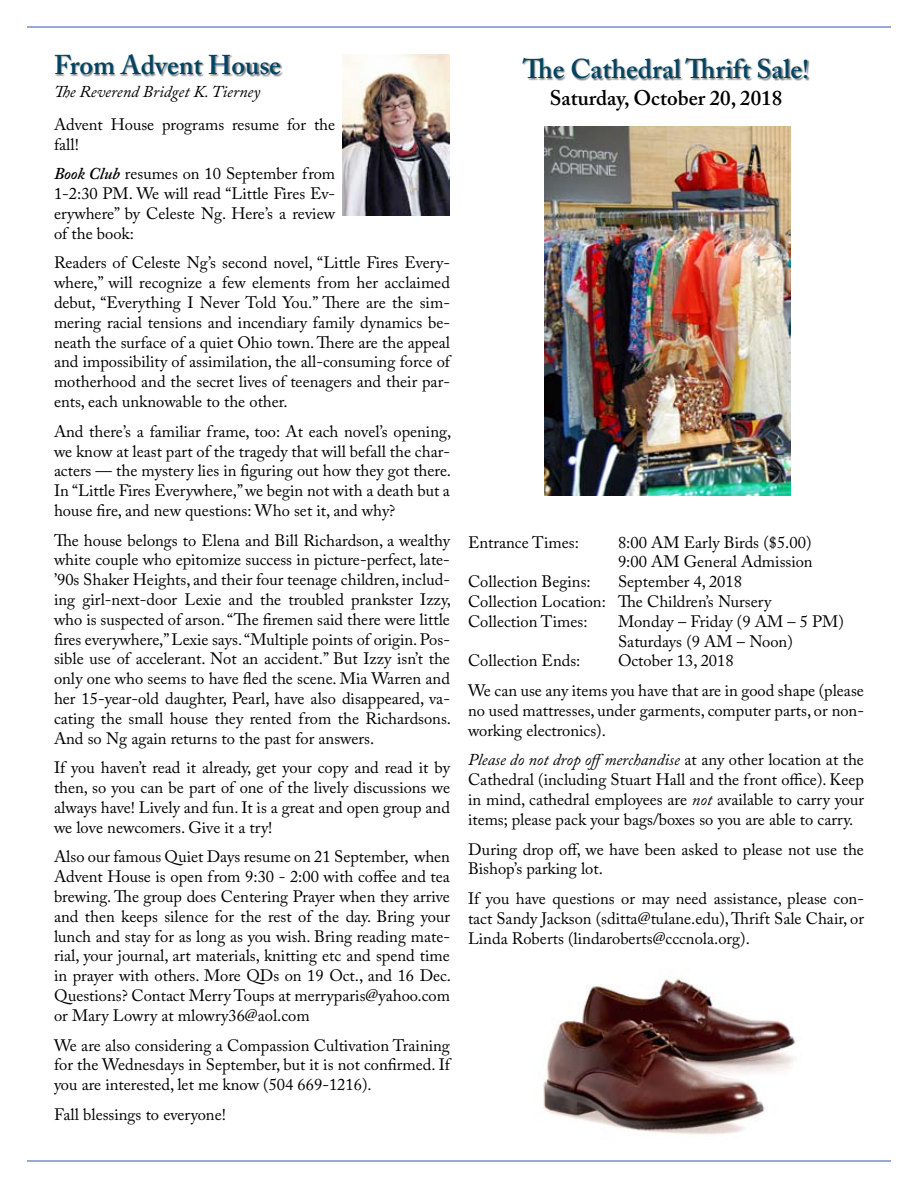
<style>
.page{position:relative;width:918px;height:1188px;background:#fff}
.page>*{position:absolute;margin:0;border:0;box-sizing:border-box;transform-origin:0 0}
.t1{font:600 27px "Adobe Caslon Pro";letter-spacing:-.005em;color:#014462}
.t2{font:600 21px "Adobe Caslon Pro";color:#000}
.t3{font:16.5px/19.8px "Adobe Caslon Pro";color:#000;text-align:justify}
.t4{font:italic 16.5px "Adobe Caslon Pro";color:#000}
.s1{font-weight:600;font-style:italic}
.s2{font-style:italic}
</style>
<div class="page">
<hr style="left:27px;top:27px;width:864px;height:1px;background:#3953a4">
<hr style="left:27px;top:1161px;width:864px;height:1px;background:#3953a4">
<img style="left:543px;top:967px;width:253px;height:168px">
<img style="left:342px;top:54px;width:108px;height:162px">
<div style="left:55px;top:53px;width:228px;height:24px;background:#000;opacity:.5"></div>
<img style="left:544px;top:127px;width:247px;height:368px">
<div style="left:522px;top:58px;width:288px;height:24px;background:#000;opacity:.5"></div>
<h1 class="t1" style="left:54px;top:49px;width:229px">From Advent House</h1>
<p class="t4" style="left:54px;top:82px;width:208px">The Reverend Bridget K. Tierney</p>
<p class="t3" style="left:54px;top:114px;width:283px">Advent House programs resume for the fall!</p>
<p class="t3" style="left:54px;top:164px;width:283px"><span class="s1">Book Club</span> resumes on 10 September from 1-2:30 PM. We will read “Little Fires Ev&shy;erywhere” by Celeste Ng. Here’s a review of the book:</p>
<p class="t3" style="left:54px;top:253px;width:398px">Readers of Celeste Ng’s second novel, “Little Fires Every&shy;where,” will recognize a few elements from her acclaimed debut, “Everything I Never Told You.” There are the sim&shy;mering racial tensions and incendiary family dynamics be&shy;neath the surface of a quiet Ohio town. There are the appeal and impossibility of assimilation, the all-consuming force of motherhood and the secret lives of teenagers and their par&shy;ents, each unknowable to the other.</p>
<p class="t3" style="left:54px;top:421px;width:399px">And there’s a familiar frame, too: At each novel’s opening, we know at least part of the tragedy that will befall the char&shy;acters — the mystery lies in figuring out how they got there.<br>In “Little Fires Everywhere,” we begin not with a death but a house fire, and new questions: Who set it, and why?</p>
<p class="t3" style="left:54px;top:530px;width:399px">The house belongs to Elena and Bill Richardson, a wealthy white couple who epitomize success in picture-perfect, late-’90s Shaker Heights, and their four teenage children, includ&shy;ing girl-next-door Lexie and the troubled prankster Izzy, who is suspected of arson. “The firemen said there were little fires everywhere,” Lexie says. “Multiple points of origin. Pos&shy;sible use of accelerant. Not an accident.” But Izzy isn’t the only one who seems to have fled the scene. Mia Warren and her 15-year-old daughter, Pearl, have also disappeared, va&shy;cating the small house they rented from the Richardsons.<br>And so Ng again returns to the past for answers.</p>
<p class="t3" style="left:54px;top:758px;width:398px">If you haven’t read it already, get your copy and read it by then, so you can be part of one of the lively discussions we always have! Lively and fun. It is a great and open group and we love newcomers. Give it a try!</p>
<p class="t3" style="left:54px;top:847px;width:399px">Also our famous Quiet Days resume on 21 September, when Advent House is open from 9:30 - 2:00 with coffee and tea brewing. The group does Centering Prayer when they arrive and then keeps silence for the rest of the day. Bring your lunch and stay for as long as you wish. Bring reading mate&shy;rial, your journal, art materials, knitting etc and spend time in prayer with others. More QDs on 19 Oct., and 16 Dec.<br>Questions? Contact Merry Toups at merryparis@yahoo.com or Mary Lowry at mlowry36@aol.com</p>
<p class="t3" style="left:54px;top:1035px;width:397px">We are also considering a Compassion Cultivation Training for the Wednesdays in September, but it is not confirmed. If you are interested, let me know (504 669-1216).</p>
<p class="t3" style="left:54px;top:1104px;width:173px">Fall blessings to everyone!</p>
<h1 class="t1" style="left:523px;top:53px;width:288px">The Cathedral Thrift Sale!</h1>
<p class="t2" style="left:550px;top:86px;width:234px">Saturday, October 20, 2018</p>
<p class="t3" style="left:468px;top:532px;width:112px">Entrance Times:</p>
<p class="t3" style="left:618px;top:532px;width:196px">8:00 AM Early Birds ($5.00)<br>9:00 AM General Admission</p>
<p class="t3" style="left:468px;top:572px;width:124px">Collection Begins:</p>
<p class="t3" style="left:468px;top:572px;width:305px;text-align:left;text-indent:150px">September 4, 2018<br>Collection Location: The Children’s Nursery<br>Collection Times:</p>
<p class="t3" style="left:618px;top:611px;width:227px">Monday – Friday (9 AM – 5 PM)<br>Saturdays (9 AM – Noon)</p>
<p class="t3" style="left:468px;top:646px;width:397px;line-height:29.7px;text-indent:150px">October 13, 2018<br>We can use any items you have that are in good shape (please</p>
<p class="t3" style="left:468px;top:700px;width:398px">no used mattresses, under garments, computer parts, or non&shy;working electronics).</p>
<p class="t3" style="left:468px;top:750px;width:398px"><span class="s2">Please do not drop offmerchandise</span> at any other location at the Cathedral (including Stuart Hall and the front office). Keep in mind, cathedral employees are <span class="s2">not</span> available to carry your items; please pack your bags/boxes so you are able to carry.</p>
<p class="t3" style="left:468px;top:839px;width:397px">During drop off, we have been asked to please not use the<br>Bishop’s parking lot.</p>
<p class="t3" style="left:468px;top:888px;width:398px">If you have questions or may need assistance, please con&shy;tact Sandy Jackson (sditta@tulane.edu), Thrift Sale Chair, or Linda Roberts (lindaroberts@cccnola.org).</p>
<p class="t3" style="left:468px;top:651px;width:114px">Collection Ends:</p>
</div>
